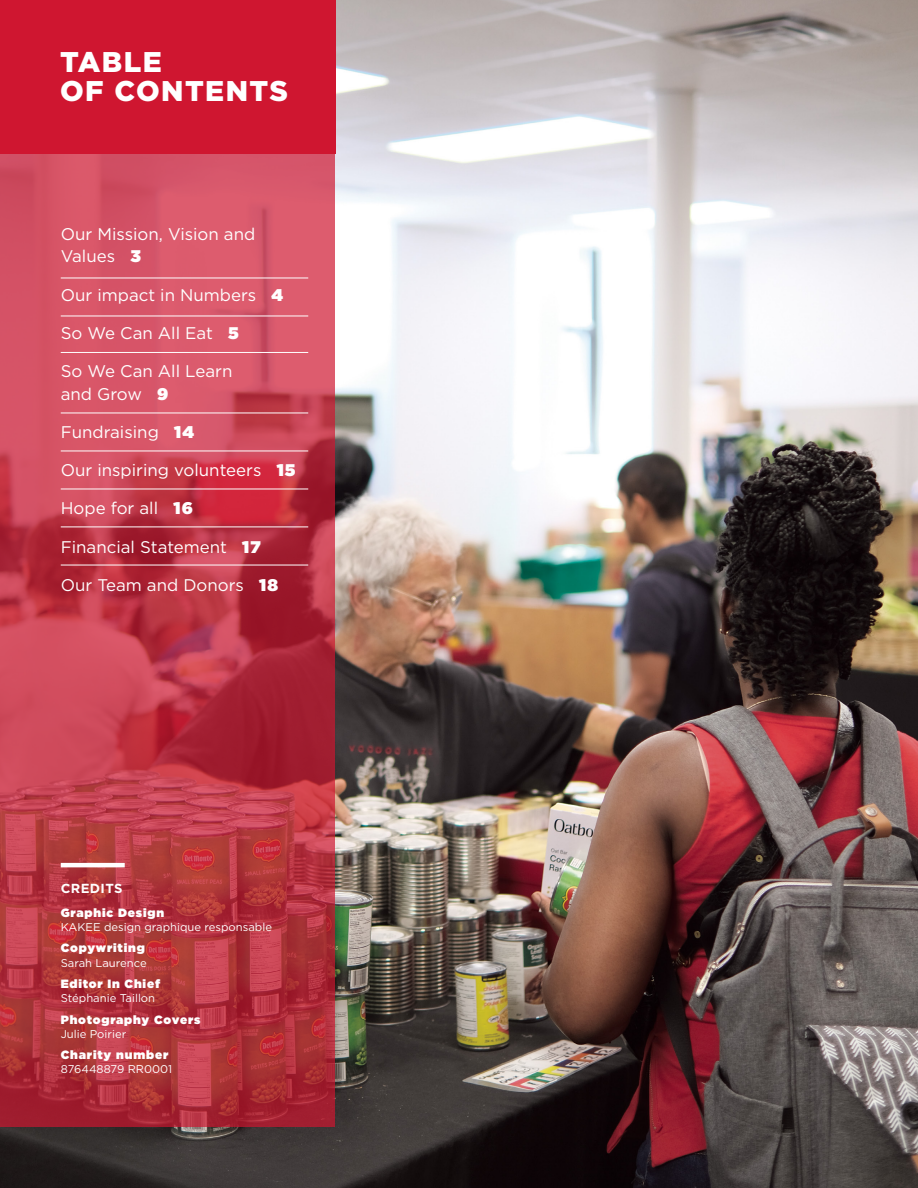
<style>
.page{position:relative;width:918px;height:1188px;background:#fff}
.page>*{position:absolute;margin:0;border:0;box-sizing:border-box;transform-origin:0 0}
.t1{font:900 28.5px/28.5px "Gotham";letter-spacing:.05em;color:#fff}
.TXT-2{font:16.8px/22.5px "Gotham";color:#fff}
.TXT-3{font:700 13.2px "Gotham";letter-spacing:.03em;color:#fff}
.TXT-3-2{font:900 12px "Gotham";letter-spacing:.07em;color:#fff}
.TXT-3-3{font:11.25px "Gotham";color:#fff}
.s1{font-weight:900}
</style>
<div class="page">
<img style="left:0;top:0;width:918px;height:1188px">
<svg style="left:0;top:153px;width:335px;height:974px;background:#c13f4e"></svg>
<div style="left:0;top:0;width:335px;height:153px;background:#cf1630"></div>
<hr style="left:61px;top:863px;width:64px;height:4px;background:#fff">
<hr style="left:61px;top:278px;width:247px;height:1px;background:#fff">
<hr style="left:61px;top:316px;width:247px;height:1px;background:#fff">
<hr style="left:61px;top:352px;width:247px;height:1px;background:#fff">
<hr style="left:61px;top:413px;width:247px;height:1px;background:#fff">
<hr style="left:61px;top:451px;width:247px;height:1px;background:#fff">
<hr style="left:61px;top:527px;width:247px;height:1px;background:#fff">
<hr style="left:61px;top:489px;width:247px;height:1px;background:#fff">
<hr style="left:61px;top:565px;width:247px;height:1px;background:#fff">
<h2 class="t1" style="left:60px;top:48px;width:229px">TABLE<br>OF CONTENTS</h2>
<p class="TXT-2" style="left:61px;top:222px;width:196px">Our Mission, Vision and<br>Values <span class="s1">3</span></p>
<p class="TXT-2" style="left:61px;top:283px;width:224px">Our impact in Numbers <span class="s1">4</span></p>
<p class="TXT-2" style="left:61px;top:321px;width:180px">So We Can All Eat <span class="s1">5</span></p>
<p class="TXT-2" style="left:61px;top:360px;width:173px">So We Can All Learn and Grow <span class="s1">9</span></p>
<p class="TXT-2" style="left:61px;top:420px;width:135px">Fundraising <span class="s1">14</span></p>
<p class="TXT-2" style="left:61px;top:459px;width:236px">Our inspiring volunteers <span class="s1">15</span></p>
<p class="TXT-2" style="left:61px;top:497px;width:134px">Hope for all <span class="s1">16</span></p>
<p class="TXT-2" style="left:61px;top:535px;width:202px">Financial Statement <span class="s1">17</span></p>
<p class="TXT-2" style="left:61px;top:573px;width:219px">Our Team and Donors <span class="s1">18</span></p>
<p class="TXT-3" style="left:61px;top:879px;width:63px">CREDITS</p>
<p class="TXT-3-2" style="left:61px;top:904px;width:105px">Graphic Design</p>
<p class="TXT-3-3" style="left:61px;top:920px;width:213px">KAKEE design graphique responsable</p>
<p class="TXT-3-2" style="left:61px;top:939px;width:86px">Copywriting</p>
<p class="TXT-3-3" style="left:61px;top:955px;width:87px">Sarah Laurence</p>
<p class="TXT-3-2" style="left:61px;top:975px;width:101px">Editor In Chief</p>
<p class="TXT-3-3" style="left:61px;top:991px;width:96px">Stéphanie Taillon</p>
<p class="TXT-3-2" style="left:61px;top:1011px;width:141px">Photography Covers</p>
<p class="TXT-3-3" style="left:61px;top:1027px;width:67px">Julie Poirier</p>
<p class="TXT-3-2" style="left:61px;top:1046px;width:109px">Charity number</p>
<p class="TXT-3-3" style="left:61px;top:1062px;width:113px">876448879 RR0001</p>
</div>
